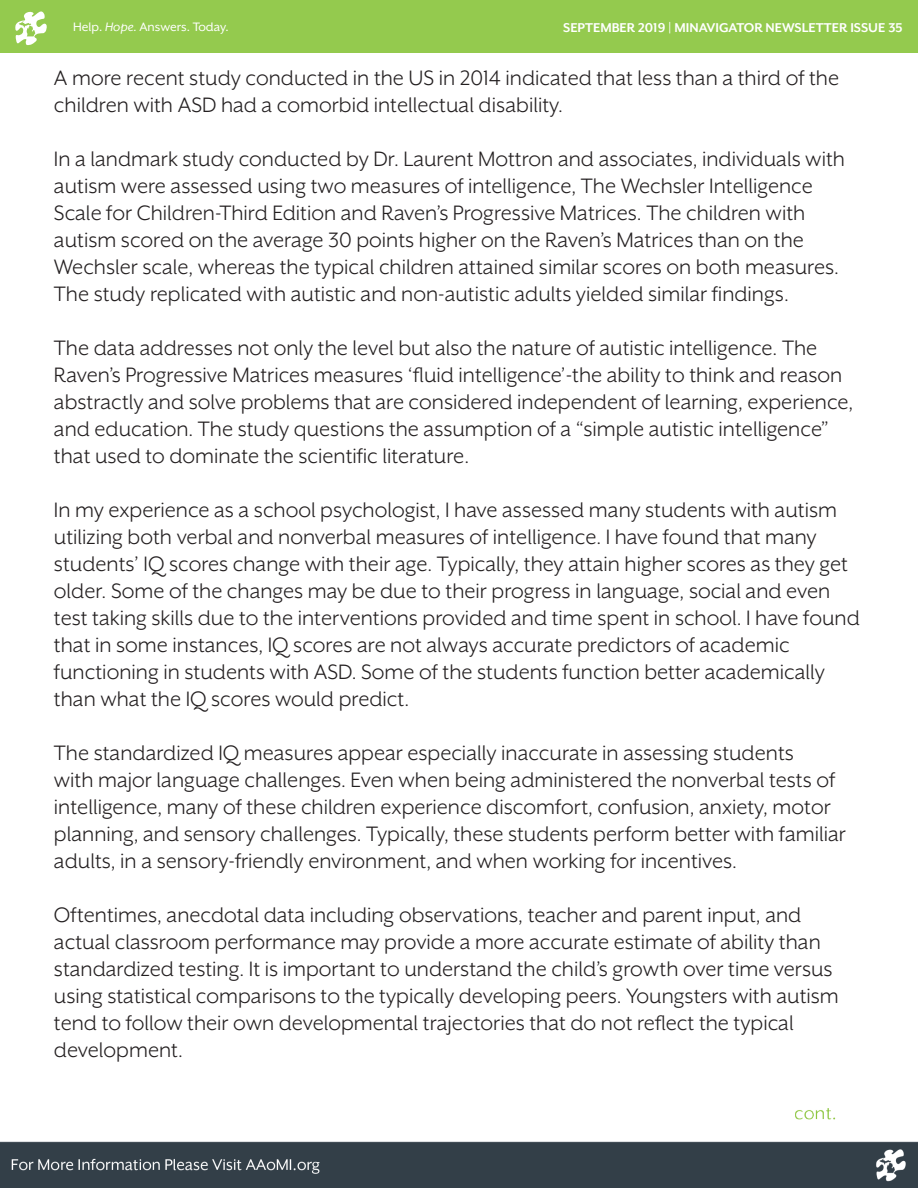
<style>
.page{position:relative;width:918px;height:1188px;background:#fff}
.page>*{position:absolute;margin:0;border:0;box-sizing:border-box;transform-origin:0 0}
.t1{font:24px/27px "Mr Eaves XL San OT";color:#231f20}
.t2{font:700 14.7px "Mr Eaves XL San OT";color:#fff}
.t3{font:14.1px "Mr Eaves XL San OT";color:#fff}
.s1{font-style:italic}
</style>
<div class="page">
<img style="left:0;top:1108px;width:918px;height:80px">
<div style="left:0;top:0;width:918px;height:53px;background:#94ca4e"></div>
<svg style="left:15px;top:11px;width:32px;height:34px"></svg>
<p class="t3" style="left:73px;top:20px;width:157px">Help. <span class="s1">Hope.</span> Answers. Today.</p>
<p class="t2" style="left:563px;top:20px;width:341px">SEPTEMBER 2019 | MINAVIGATOR NEWSLETTER ISSUE 35</p>
<p class="t1" style="left:54px;top:64px;width:787px">A more recent study conducted in the US in 2014 indicated that less than a third of the children with ASD had a comorbid intellectual disability.</p>
<p class="t1" style="left:54px;top:145px;width:793px">In a landmark study conducted by Dr. Laurent Mottron and associates, individuals with autism were assessed using two measures of intelligence, The Wechsler Intelligence Scale for Children-Third Edition and Raven’s Progressive Matrices. The children with autism scored on the average 30 points higher on the Raven’s Matrices than on the Wechsler scale, whereas the typical children attained similar scores on both measures.<br>The study replicated with autistic and non-autistic adults yielded similar findings.</p>
<p class="t1" style="left:54px;top:334px;width:801px">The data addresses not only the level but also the nature of autistic intelligence. The Raven’s Progressive Matrices measures ‘fluid intelligence’-the ability to think and reason abstractly and solve problems that are considered independent of learning, experience, and education. The study questions the assumption of a “simple autistic intelligence” that used to dominate the scientific literature.</p>
<p class="t1" style="left:54px;top:496px;width:807px">In my experience as a school psychologist, I have assessed many students with autism utilizing both verbal and nonverbal measures of intelligence. I have found that many students’ IQ scores change with their age. Typically, they attain higher scores as they get older. Some of the changes may be due to their progress in language, social and even test taking skills due to the interventions provided and time spent in school. I have found that in some instances, IQ scores are not always accurate predictors of academic functioning in students with ASD. Some of the students function better academically than what the IQ scores would predict.</p>
<p class="t1" style="left:54px;top:739px;width:793px">The standardized IQ measures appear especially inaccurate in assessing students<br>with major language challenges. Even when being administered the nonverbal tests of intelligence, many of these children experience discomfort, confusion, anxiety, motor planning, and sensory challenges. Typically, these students perform better with familiar adults, in a sensory-friendly environment, and when working for incentives.</p>
<p class="t1" style="left:54px;top:901px;width:786px">Oftentimes, anecdotal data including observations, teacher and parent input, and actual classroom performance may provide a more accurate estimate of ability than standardized testing. It is important to understand the child’s growth over time versus using statistical comparisons to the typically developing peers. Youngsters with autism tend to follow their own developmental trajectories that do not reflect the typical development.</p>
</div>
